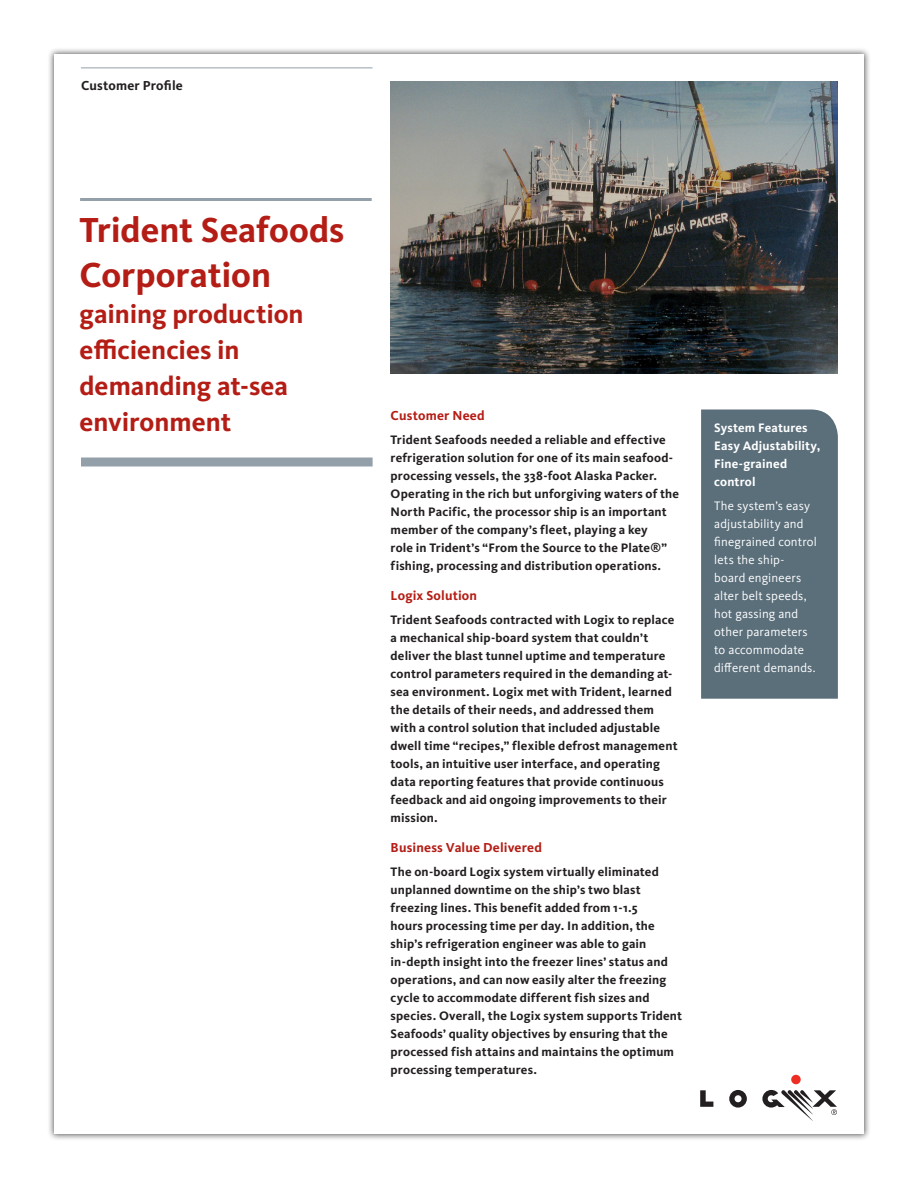
<style>
.page{position:relative;width:918px;height:1188px;background:#fff}
.page>*{position:absolute;margin:0;border:0;box-sizing:border-box;transform-origin:0 0}
.INTRO{font:700 36px/45px "Kievit OT";color:#b41d15}
.INTRO-2{font:700 27px/36px "Kievit OT";color:#b41d15}
.TEXT_SUBHEAD{font:700 13.5px "Kievit OT";letter-spacing:.015em;color:#b41d15}
.t1{font:700 13.5px "Kievit OT";letter-spacing:.015em;color:#231f20}
.INTRO-3{font:700 12.75px/18px "Kievit OT";letter-spacing:.015em;color:#231f20}
.TOMBSTONE_TEXT{font:12.75px/18px "Kievit OT";letter-spacing:.015em;color:#fff}
.TOMBSTONE_HEADLINE{font:700 12.75px/18px "Kievit OT";letter-spacing:.015em;color:#fff}
</style>
<div class="page">
<div style="left:47px;top:47px;width:824px;height:1094px;background:#231f20;opacity:.75"></div>
<div style="left:54px;top:54px;width:810px;height:1080px;background:#fff"></div>
<svg style="left:700px;top:1090px;width:13px;height:17px"></svg>
<div style="left:791px;top:1075px;width:10px;height:9px;background:#ee2e22;border-radius:50%"></div>
<svg style="left:729px;top:1090px;width:18px;height:18px"></svg>
<svg style="left:762px;top:1090px;width:75px;height:31px"></svg>
<div style="left:701px;top:410px;width:137px;height:289px;background:#5b6f7b"></div>
<hr style="left:81px;top:68px;width:292px;height:1px;background:#94a0a9">
<hr style="left:80px;top:198px;width:292px;height:3px;background:#94a0a9">
<div style="left:81px;top:458px;width:292px;height:8px;background:#94a0a9"></div>
<img style="left:391px;top:81px;width:446px;height:293px">
<p class="t1" style="left:81px;top:78px;width:103px">Customer Profile</p>
<p class="INTRO" style="left:80px;top:208px;width:266px">Trident Seafoods<br>Corporation</p>
<p class="INTRO-2" style="left:80px;top:296px;width:226px">gaining production efficiencies in demanding at-sea environment</p>
<p class="TEXT_SUBHEAD" style="left:391px;top:407px;width:96px">Customer Need</p>
<p class="INTRO-3" style="left:391px;top:430px;width:290px">Trident Seafoods needed a reliable and effective refrigeration solution for one of its main seafood&shy;processing vessels, the 338-foot Alaska Packer.<br>Operating in the rich but unforgiving waters of the North Pacific, the processor ship is an important member of the company’s fleet, playing a key<br>role in Trident’s “From the Source to the Plate®” fishing, processing and distribution operations.</p>
<p class="TEXT_SUBHEAD" style="left:391px;top:587px;width:88px">Logix Solution</p>
<p class="INTRO-3" style="left:391px;top:610px;width:289px">Trident Seafoods contracted with Logix to replace a mechanical ship-board system that couldn’t deliver the blast tunnel uptime and temperature control parameters required in the demanding at&shy;sea environment. Logix met with Trident, learned the details of their needs, and addressed them with a control solution that included adjustable dwell time “recipes,” flexible defrost management tools, an intuitive user interface, and operating data reporting features that provide continuous feedback and aid ongoing improvements to their mission.</p>
<p class="TEXT_SUBHEAD" style="left:391px;top:839px;width:153px">Business Value Delivered</p>
<p class="INTRO-3" style="left:391px;top:862px;width:293px">The on-board Logix system virtually eliminated unplanned downtime on the ship’s two blast freezing lines. This benefit added from 1-1.5<br>hours processing time per day. In addition, the ship’s refrigeration engineer was able to gain in-depth insight into the freezer lines’ status and operations, and can now easily alter the freezing cycle to accommodate different fish sizes and species. Overall, the Logix system supports Trident Seafoods’ quality objectives by ensuring that the processed fish attains and maintains the optimum processing temperatures.</p>
<p class="TOMBSTONE_HEADLINE" style="left:714px;top:418px;width:108px">System Features<br>Easy Adjustability,<br>Fine-grained control</p>
<p class="TOMBSTONE_TEXT" style="left:714px;top:496px;width:104px">The system’s easy adjustability and finegrained control lets the ship&shy;board engineers alter belt speeds, hot gassing and other parameters to accommodate different demands.</p>
</div>
